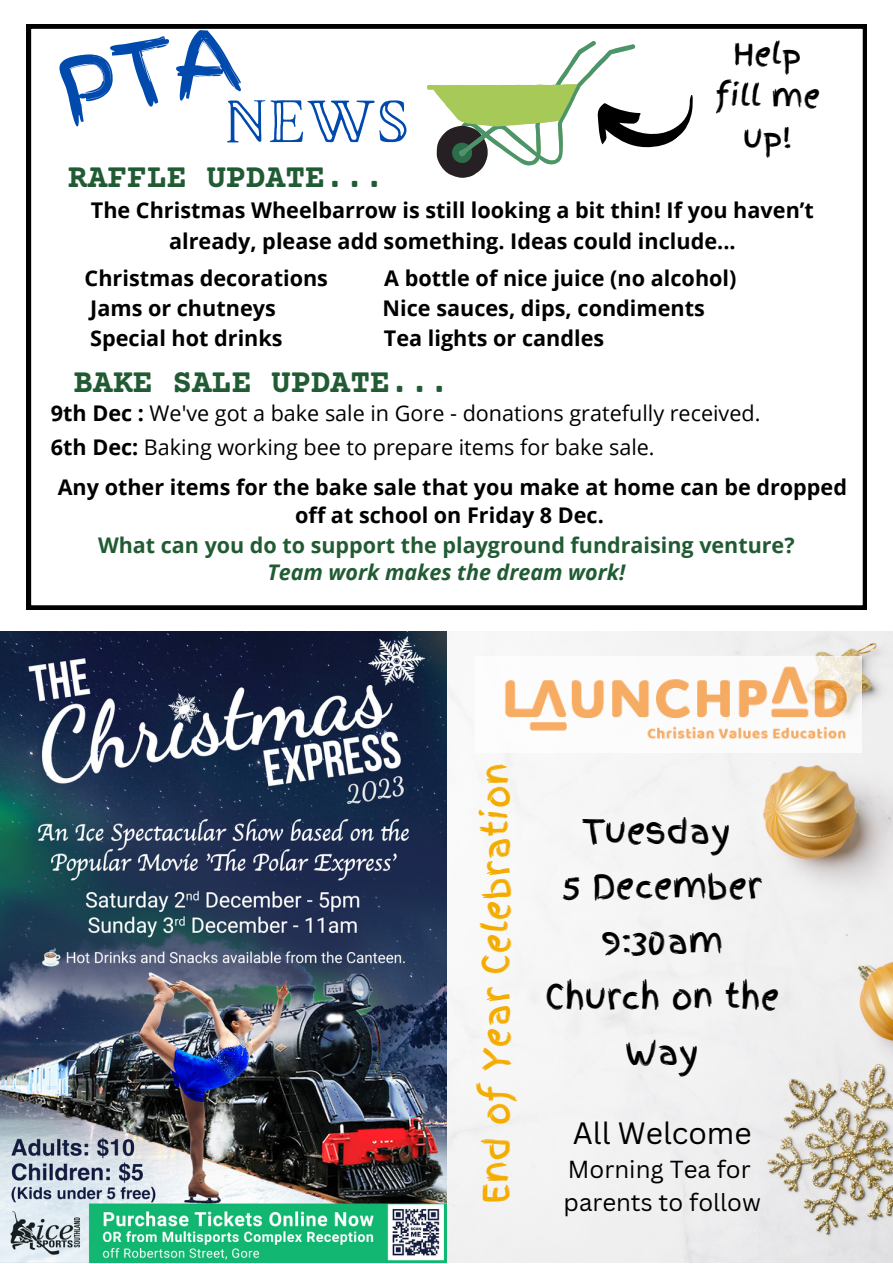
<style>
.page{position:relative;width:893px;height:1264px;background:#fff}
.page>*{position:absolute;margin:0;border:0;box-sizing:border-box;transform-origin:0 0}
.t1{font:60.15px "Brixton TC Outline";color:#004aad}
.t2{font:35.7px "Finger Paint";color:#f4ac00}
.t3{font:33px/55.1px "Finger Paint";color:#000;text-align:center}
.t4{font:700 33px "Courier Prime";color:#215b33}
.t5{font:30px/41.5px "Finger Paint";color:#000;text-align:center}
.t6{font:30px "Canva Sans";color:#000}
.t7{font:24px "Canva Sans";color:#000}
.t8{font:700 21.6px/30.2px "Open Sans";color:#000;text-align:center}
.t9{font:21.6px "Open Sans";color:#000}
.t10{font:700 21.45px "Open Sans";color:#215b33}
.t11{font:italic 700 21.45px "Open Sans";color:#215b33}
.s1{font-weight:700}
</style>
<div class="page">
<svg style="left:27px;top:24px;width:839px;height:585px"></svg>
<svg style="left:427px;top:41px;width:279px;height:137px"></svg>
<img style="left:164px;top:632px;width:728px;height:630px">
<img style="left:475px;top:656px;width:386px;height:96px">
<img style="left:0;top:631px;width:446px;height:630px">
<svg style="left:57px;top:24px;width:185px;height:104px"></svg>
<p class="t1" style="left:225px;top:100px;width:185px">NEWS</p>
<p class="t4" style="left:68px;top:161px;width:318px">RAFFLE UPDATE...</p>
<p class="t5" style="left:714px;top:34px;width:107px">Help fill me up!</p>
<p class="t8" style="left:91px;top:195px;width:724px">The Christmas Wheelbarrow is still looking a bit thin! If you haven’t already, please add something. Ideas could include...</p>
<p class="t8" style="left:85px;top:262px;width:245px">Christmas decorations</p>
<p class="t8" style="left:384px;top:262px;width:354px">A bottle of nice juice (no alcohol)</p>
<p class="t8" style="left:90px;top:292px;width:187px">Jams or chutneys</p>
<p class="t8" style="left:382px;top:292px;width:324px">Nice sauces, dips, condiments</p>
<p class="t8" style="left:90px;top:322px;width:194px">Special hot drinks</p>
<p class="t8" style="left:384px;top:322px;width:222px">Tea lights or candles</p>
<p class="t4" style="left:73px;top:366px;width:377px">BAKE SALE UPDATE...</p>
<p class="t9" style="left:51px;top:398px;width:711px"><span class="s1">9th Dec :</span> We've got a bake sale in Gore - donations gratefully received.</p>
<p class="t9" style="left:51px;top:431px;width:605px"><span class="s1">6th Dec:</span> Baking working bee to prepare items for bake sale.</p>
<p class="t8" style="left:58px;top:473px;width:790px;line-height:27.2px">Any other items for the bake sale that you make at home can be dropped off at school on Friday 8 Dec.</p>
<p class="t10" style="left:98px;top:530px;width:698px">What can you do to support the playground fundraising venture?</p>
<p class="t11" style="left:267px;top:557px;width:359px">Team work makes the dream work!</p>
<p class="t2" style="left:470px;top:1203px;width:442px;rotate:-90deg">End of Year Celebration</p>
<p class="t3" style="left:582px;top:803px;width:149px">Tuesday</p>
<p class="t3" style="left:562px;top:859px;width:201px">5 December</p>
<p class="t3" style="left:601px;top:914px;width:123px">9:30am</p>
<p class="t3" style="left:545px;top:969px;width:236px">Church on the<br>Way</p>
<p class="t6" style="left:572px;top:1111px;width:180px">All Welcome</p>
<p class="t7" style="left:568px;top:1152px;width:184px">Morning Tea for</p>
<p class="t7" style="left:563px;top:1185px;width:199px">parents to follow</p>
</div>
